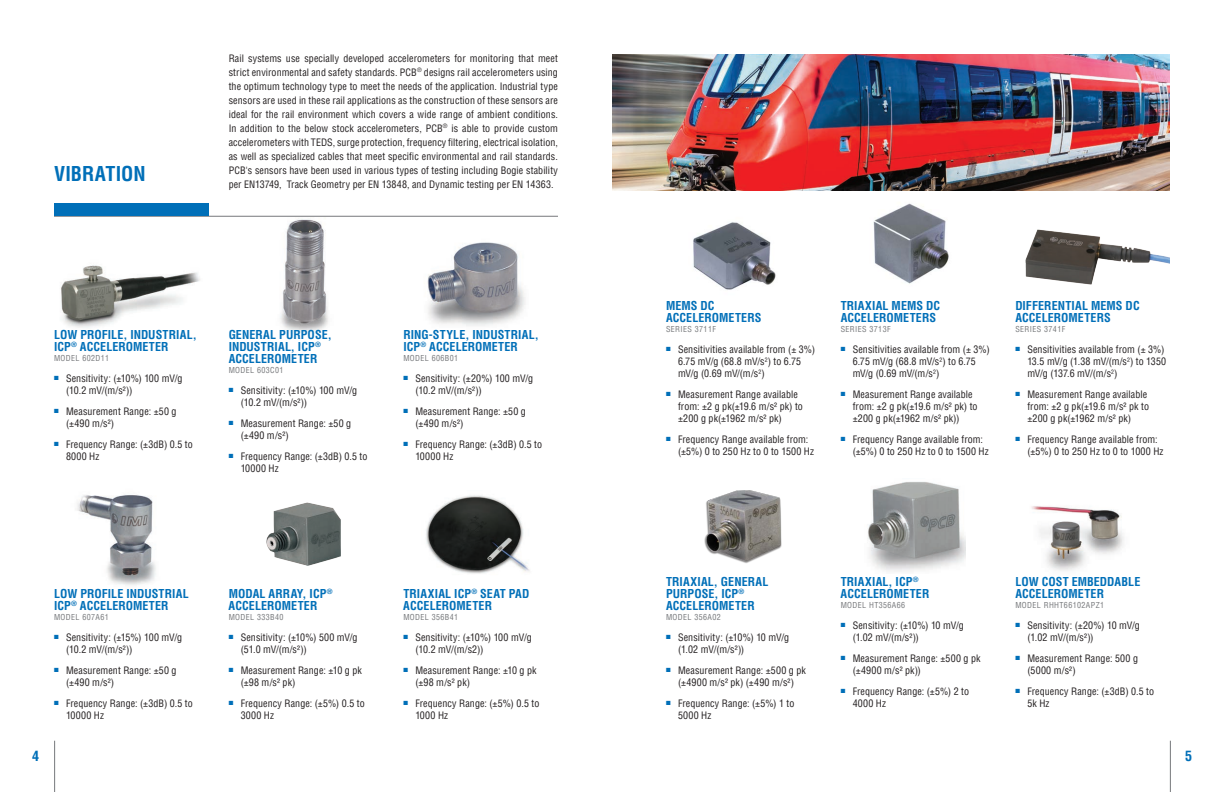
<style>
.page{position:relative;width:1224px;height:792px;background:#fff}
.page>*{position:absolute;margin:0;border:0;box-sizing:border-box;transform-origin:0 0}
.Headline_2{font:700 condensed 20px "Helvetica LT Pro";color:#006fb8}
.Footer_-_Page{font:700 condensed 14px "Helvetica LT Pro";color:#006fb8}
.Bullets_PROD_-_Descr{font:700 condensed 12px/12px "Helvetica LT Pro";letter-spacing:.005em;color:#006fb8}
.Body_copy{font:condensed 10px/12px "Helvetica LT Pro";letter-spacing:.01em;color:#231f20}
.Bullets_PROD_-_Model{font:condensed 8px "Helvetica LT Pro";letter-spacing:.05em;color:#76787b}
</style>
<div class="page">
<img style="left:693px;top:222px;width:83px;height:68px">
<img style="left:868px;top:482px;width:98px;height:90px">
<img style="left:1031px;top:506px;width:93px;height:65px">
<img style="left:77px;top:495px;width:79px;height:90px">
<img style="left:266px;top:503px;width:75px;height:62px">
<img style="left:426px;top:495px;width:104px;height:79px">
<img style="left:61px;top:265px;width:139px;height:63px">
<img style="left:280px;top:218px;width:49px;height:114px">
<img style="left:427px;top:242px;width:98px;height:84px">
<hr style="left:54px;top:741px;width:1px;height:51px;background:#76787b">
<hr style="left:1170px;top:741px;width:1px;height:51px;background:#76787b">
<hr style="left:54px;top:216px;width:504px;height:1px;background:#76787b">
<div style="left:54px;top:203px;width:155px;height:13px;background:#006fb8"></div>
<img style="left:873px;top:203px;width:76px;height:81px">
<img style="left:1025px;top:229px;width:145px;height:56px">
<img style="left:704px;top:490px;width:78px;height:73px">
<img style="left:612px;top:54px;width:558px;height:137px">
<p class="Headline_2" style="left:54px;top:160px;width:93px">VIBRATION</p>
<p class="Body_copy" style="left:229px;top:51px;width:331px;line-height:14px;text-align:justify">Rail systems use specially developed accelerometers for monitoring that meet strict environmental and safety standards. PCB<sup>®</sup> designs rail accelerometers using the optimum technology type to meet the needs of the application. Industrial type sensors are used in these rail applications as the construction of these sensors are ideal for the rail environment which covers a wide range of ambient conditions.<br>In addition to the below stock accelerometers, PCB<sup>®</sup> is able to provide custom accelerometers with TEDS, surge protection, frequency filtering, electrical isolation, as well as specialized cables that meet specific environmental and rail standards.<br>PCB's sensors have been used in various types of testing including Bogie stability per EN13749, Track Geometry per EN 13848, and Dynamic testing per EN 14363.</p>
<p class="Bullets_PROD_-_Descr" style="left:54px;top:329px;width:144px">LOW PROFILE, INDUSTRIAL,<br>ICP<sup>®</sup> ACCELEROMETER</p>
<p class="Bullets_PROD_-_Model" style="left:54px;top:353px;width:57px">MODEL 602D11</p>
<p class="Body_copy" style="left:66px;top:373px;width:118px;text-indent:-12px"><sup>■</sup> Sensitivity: (±10%) 100 mV/g (10.2 mV/(m/s²))</p>
<p class="Body_copy" style="left:66px;top:406px;width:112px;text-indent:-12px"><sup>■</sup> Measurement Range: ±50 g (±490 m/s²)</p>
<p class="Body_copy" style="left:66px;top:439px;width:128px;text-indent:-12px"><sup>■</sup> Frequency Range: (±3dB) 0.5 to<br>8000 Hz</p>
<p class="Bullets_PROD_-_Descr" style="left:229px;top:329px;width:105px">GENERAL PURPOSE,<br>INDUSTRIAL, ICP<sup>®<br></sup>ACCELEROMETER</p>
<p class="Bullets_PROD_-_Model" style="left:229px;top:365px;width:56px">MODEL 603C01</p>
<p class="Body_copy" style="left:241px;top:385px;width:118px;text-indent:-12px"><sup>■</sup> Sensitivity: (±10%) 100 mV/g (10.2 mV/(m/s²))</p>
<p class="Body_copy" style="left:241px;top:418px;width:112px;text-indent:-12px"><sup>■</sup> Measurement Range: ±50 g (±490 m/s²)</p>
<p class="Body_copy" style="left:241px;top:451px;width:128px;text-indent:-12px"><sup>■</sup> Frequency Range: (±3dB) 0.5 to<br>10000 Hz</p>
<p class="Bullets_PROD_-_Descr" style="left:403px;top:329px;width:137px">RING-STYLE, INDUSTRIAL,<br>ICP<sup>®</sup> ACCELEROMETER</p>
<p class="Bullets_PROD_-_Model" style="left:403px;top:353px;width:56px">MODEL 606B01</p>
<p class="Body_copy" style="left:415px;top:373px;width:119px;text-indent:-12px"><sup>■</sup> Sensitivity: (±20%) 100 mV/g (10.2 mV/(m/s²))</p>
<p class="Body_copy" style="left:415px;top:406px;width:112px;text-indent:-12px"><sup>■</sup> Measurement Range: ±50 g (±490 m/s²)</p>
<p class="Body_copy" style="left:415px;top:439px;width:128px;text-indent:-12px"><sup>■</sup> Frequency Range: (±3dB) 0.5 to<br>10000 Hz</p>
<p class="Bullets_PROD_-_Descr" style="left:54px;top:587px;width:136px">LOW PROFILE INDUSTRIAL<br>ICP<sup>®</sup> ACCELEROMETER</p>
<p class="Bullets_PROD_-_Model" style="left:54px;top:612px;width:56px">MODEL 607A61</p>
<p class="Body_copy" style="left:66px;top:631px;width:118px;text-indent:-12px"><sup>■</sup> Sensitivity: (±15%) 100 mV/g (10.2 mV/(m/s²))</p>
<p class="Body_copy" style="left:66px;top:664px;width:112px;text-indent:-12px"><sup>■</sup> Measurement Range: ±50 g (±490 m/s²)</p>
<p class="Body_copy" style="left:66px;top:697px;width:128px;text-indent:-12px"><sup>■</sup> Frequency Range: (±3dB) 0.5 to<br>10000 Hz</p>
<p class="Bullets_PROD_-_Descr" style="left:229px;top:587px;width:105px">MODAL ARRAY, ICP<sup>®<br></sup>ACCELEROMETER</p>
<p class="Bullets_PROD_-_Model" style="left:229px;top:612px;width:56px">MODEL 333B40</p>
<p class="Body_copy" style="left:241px;top:631px;width:118px;text-indent:-12px"><sup>■</sup> Sensitivity: (±10%) 500 mV/g (51.0 mV/(m/s²))</p>
<p class="Body_copy" style="left:241px;top:664px;width:123px;text-indent:-12px"><sup>■</sup> Measurement Range: ±10 g pk (±98 m/s² pk)</p>
<p class="Body_copy" style="left:241px;top:697px;width:126px;text-indent:-12px"><sup>■</sup> Frequency Range: (±5%) 0.5 to<br>3000 Hz</p>
<p class="Bullets_PROD_-_Descr" style="left:403px;top:587px;width:128px">TRIAXIAL ICP<sup>®</sup> SEAT PAD<br>ACCELEROMETER</p>
<p class="Bullets_PROD_-_Model" style="left:403px;top:612px;width:56px">MODEL 356B41</p>
<p class="Body_copy" style="left:415px;top:631px;width:118px;text-indent:-12px"><sup>■</sup> Sensitivity: (±10%) 100 mV/g (10.2 mV/(m/s2))</p>
<p class="Body_copy" style="left:415px;top:664px;width:123px;text-indent:-12px"><sup>■</sup> Measurement Range: ±10 g pk (±98 m/s² pk)</p>
<p class="Body_copy" style="left:415px;top:697px;width:126px;text-indent:-12px"><sup>■</sup> Frequency Range: (±5%) 0.5 to<br>1000 Hz</p>
<p class="Bullets_PROD_-_Descr" style="left:666px;top:300px;width:97px">MEMS DC<br>ACCELEROMETERS</p>
<p class="Bullets_PROD_-_Model" style="left:666px;top:324px;width:51px">SERIES 3711F</p>
<p class="Body_copy" style="left:678px;top:344px;width:139px;text-indent:-12px"><sup>■</sup> Sensitivities available from (± 3%)<br>6.75 mV/g (68.8 mV/s<sup>2</sup>) to 6.75 mV/g (0.69 mV/(m/s<sup>2</sup>)</p>
<p class="Body_copy" style="left:678px;top:389px;width:126px;text-indent:-12px"><sup>■</sup> Measurement Range available from: ±2 g pk(±19.6 m/s² pk) to ±200 g pk(±1962 m/s² pk)</p>
<p class="Body_copy" style="left:678px;top:434px;width:138px;text-indent:-12px"><sup>■</sup> Frequency Range available from: (±5%) 0 to 250 Hz to 0 to 1500 Hz</p>
<p class="Bullets_PROD_-_Descr" style="left:841px;top:300px;width:101px">TRIAXIAL MEMS DC<br>ACCELEROMETERS</p>
<p class="Bullets_PROD_-_Model" style="left:841px;top:324px;width:51px">SERIES 3713F</p>
<p class="Body_copy" style="left:853px;top:344px;width:139px;text-indent:-12px"><sup>■</sup> Sensitivities available from (± 3%)<br>6.75 mV/g (68.8 mV/s<sup>2</sup>) to 6.75 mV/g (0.69 mV/(m/s<sup>2</sup>)</p>
<p class="Body_copy" style="left:853px;top:389px;width:126px;text-indent:-12px"><sup>■</sup> Measurement Range available from: ±2 g pk(±19.6 m/s² pk) to ±200 g pk(±1962 m/s² pk))</p>
<p class="Body_copy" style="left:853px;top:434px;width:138px;text-indent:-12px"><sup>■</sup> Frequency Range available from: (±5%) 0 to 250 Hz to 0 to 1500 Hz</p>
<p class="Bullets_PROD_-_Descr" style="left:1015px;top:300px;width:126px">DIFFERENTIAL MEMS DC<br>ACCELEROMETERS</p>
<p class="Bullets_PROD_-_Model" style="left:1015px;top:324px;width:51px">SERIES 3741F</p>
<p class="Body_copy" style="left:1027px;top:344px;width:140px;text-indent:-12px"><sup>■</sup> Sensitivities available from (± 3%)<br>13.5 mV/g (1.38 mV/(m/s<sup>2</sup>) to 1350 mV/g (137.6 mV/(m/s<sup>2</sup>)</p>
<p class="Body_copy" style="left:1027px;top:389px;width:123px;text-indent:-12px"><sup>■</sup> Measurement Range available from: ±2 g pk(±19.6 m/s² pk to ±200 g pk(±1962 m/s² pk)</p>
<p class="Body_copy" style="left:1027px;top:434px;width:138px;text-indent:-12px"><sup>■</sup> Frequency Range available from: (±5%) 0 to 250 Hz to 0 to 1000 Hz</p>
<p class="Bullets_PROD_-_Descr" style="left:666px;top:575px;width:104px">TRIAXIAL, GENERAL<br>PURPOSE, ICP<sup>®<br></sup>ACCELEROMETER</p>
<p class="Bullets_PROD_-_Model" style="left:666px;top:612px;width:56px">MODEL 356A02</p>
<p class="Body_copy" style="left:678px;top:631px;width:113px;text-indent:-12px"><sup>■</sup> Sensitivity: (±10%) 10 mV/g (1.02 mV/(m/s²))</p>
<p class="Body_copy" style="left:666px;top:664px;width:141px;text-align:center"><sup>■</sup> Measurement Range: ±500 g pk (±4900 m/s² pk) (±490 m/s²)</p>
<p class="Body_copy" style="left:678px;top:697px;width:118px;text-indent:-12px"><sup>■</sup> Frequency Range: (±5%) 1 to<br>5000 Hz</p>
<p class="Bullets_PROD_-_Descr" style="left:841px;top:575px;width:90px">TRIAXIAL, ICP<sup>®<br></sup>ACCELEROMETER</p>
<p class="Bullets_PROD_-_Model" style="left:841px;top:600px;width:66px">MODEL HT356A66</p>
<p class="Body_copy" style="left:853px;top:619px;width:113px;text-indent:-12px"><sup>■</sup> Sensitivity: (±10%) 10 mV/g (1.02 mV/(m/s²))</p>
<p class="Body_copy" style="left:853px;top:652px;width:129px;text-indent:-12px"><sup>■</sup> Measurement Range: ±500 g pk (±4900 m/s² pk))</p>
<p class="Body_copy" style="left:853px;top:685px;width:118px;text-indent:-12px"><sup>■</sup> Frequency Range: (±5%) 2 to<br>4000 Hz</p>
<p class="Bullets_PROD_-_Descr" style="left:1015px;top:575px;width:127px">LOW COST EMBEDDABLE<br>ACCELEROMETER</p>
<p class="Bullets_PROD_-_Model" style="left:1015px;top:600px;width:90px">MODEL RHHT66102APZ1</p>
<p class="Body_copy" style="left:1027px;top:619px;width:114px;text-indent:-12px"><sup>■</sup> Sensitivity: (±20%) 10 mV/g (1.02 mV/(m/s²))</p>
<p class="Body_copy" style="left:1027px;top:652px;width:112px;text-indent:-12px"><sup>■</sup> Measurement Range: 500 g (5000 m/s²)</p>
<p class="Body_copy" style="left:1027px;top:685px;width:128px;text-indent:-12px"><sup>■</sup> Frequency Range: (±3dB) 0.5 to<br>5k Hz</p>
<p class="Footer_-_Page" style="left:32px;top:747px;width:8px">4</p>
<p class="Footer_-_Page" style="left:1185px;top:747px;width:8px">5</p>
</div>
